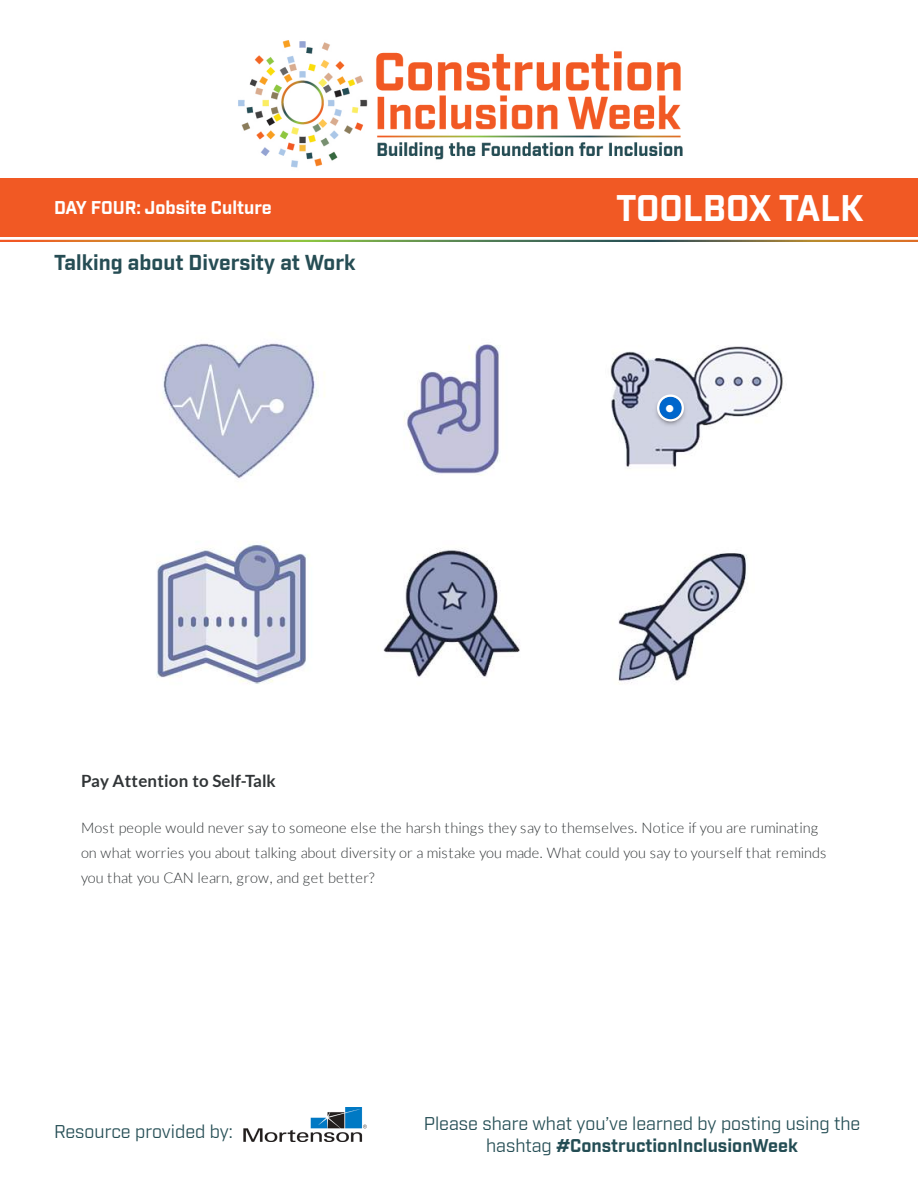
<style>
.page{position:relative;width:918px;height:1188px;background:#fff}
.page>*{position:absolute;margin:0;border:0;box-sizing:border-box;transform-origin:0 0}
.t1{font:700 36px "Industry";color:#fff}
.t2{font:700 21px "Industry";color:#264d54}
.t3{font:18px/21.6px "Industry";color:#244d54;text-align:center}
.t4{font:700 18px "Industry";color:#fff}
.t5{font:700 16.8px "Lato";letter-spacing:.01em;color:#313537}
.t6{font:300 14.7px/24.8px "Lato";letter-spacing:.005em;color:#313537}
.s1{font-weight:700}
</style>
<div class="page">
<div style="left:0;top:179px;width:918px;height:58px;background:#f15924"></div>
<img style="left:238px;top:40px;width:445px;height:128px">
<img style="left:243px;top:1107px;width:124px;height:34px">
<img style="left:156px;top:343px;width:628px;height:341px">
<div style="left:652px;top:392px;width:36px;height:36px;background:#231f20;opacity:.75"></div>
<svg style="left:655px;top:393px;width:31px;height:30px"></svg>
<p class="t4" style="left:54px;top:196px;width:219px">DAY FOUR: Jobsite Culture</p>
<h1 class="t1" style="left:616px;top:186px;width:249px">TOOLBOX TALK</h1>
<h2 class="t2" style="left:54px;top:250px;width:303px">Talking about Diversity at Work</h2>
<p class="t5" style="left:81px;top:771px;width:196px">Pay Attention to Self-Talk</p>
<p class="t6" style="left:81px;top:816px;width:747px">Most people would never say to someone else the harsh things they say to themselves. Notice if you are ruminating on what worries you about talking about diversity or a mistake you made. What could you say to yourself that reminds you that you CAN learn, grow, and get better?</p>
<p class="t3" style="left:54px;top:1121px;width:181px">Resource provided by:</p>
<p class="t3" style="left:424px;top:1113px;width:438px">Please share what you’ve learned by posting using the hashtag <span class="s1">#ConstructionInclusionWeek</span></p>
</div>
